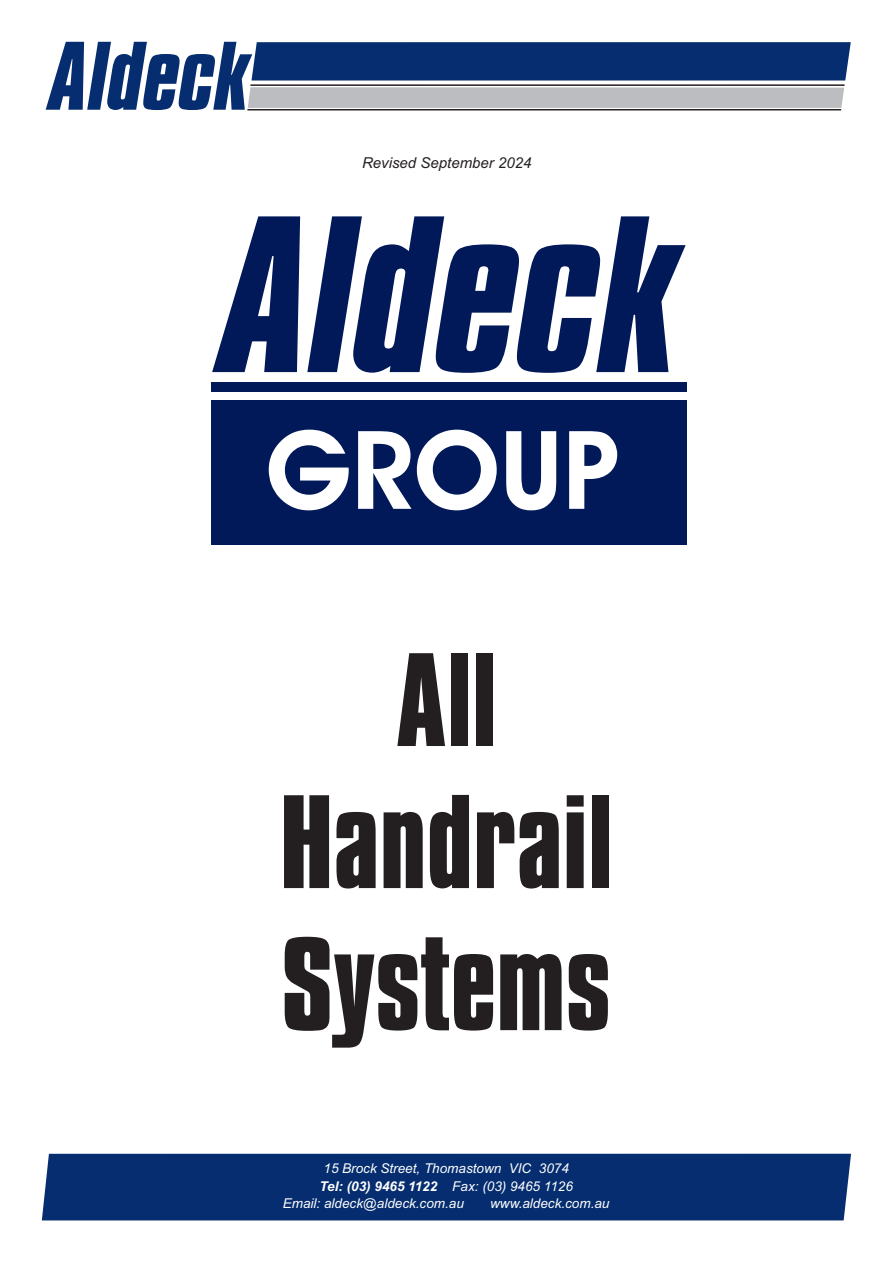
<style>
.page{position:relative;width:893px;height:1263px;background:#fff}
.page>*{position:absolute;margin:0;border:0;box-sizing:border-box;transform-origin:0 0}
.t1{font:700 114.3px/142.1px "Compacta BT";color:#231f20;text-align:center}
.t2{font:italic 15px "Arial";color:#231f20}
.t3{font:italic 13.5px "Arial";color:#fff}
.t4{font:italic 700 13.5px "Arial";color:#fff}
.s1{font-weight:400}
</style>
<div class="page">
<div style="left:42px;top:1154px;width:809px;height:66px;background:#052d6f"></div>
<svg style="left:46px;top:42px;width:805px;height:68px;background:#5b7298"></svg>
<div style="left:211px;top:382px;width:476px;height:9px;background:#011958"></div>
<svg style="left:212px;top:216px;width:474px;height:157px;fill:#011958"></svg>
<div style="left:211px;top:400px;width:476px;height:145px;background:#011958"></div>
<svg style="left:269px;top:430px;width:348px;height:80px"></svg>
<p class="t2" style="left:362px;top:157px;width:171px">Revised September 2024</p>
<h1 class="t1" style="left:280px;top:645px;width:334px">All<br>Handrail<br>Systems</h1>
<p class="t3" style="left:323px;top:1163px;width:247px">15 Brock Street, Thomastown VIC 3074</p>
<p class="t4" style="left:319px;top:1181px;width:255px">Tel: (03) 9465 1122 <span class="s1">Fax: (03) 9465 1126</span></p>
<p class="t3" style="left:283px;top:1198px;width:183px">Email: aldeck@aldeck.com.au</p>
<p class="t3" style="left:490px;top:1198px;width:121px">www.aldeck.com.au</p>
</div>
